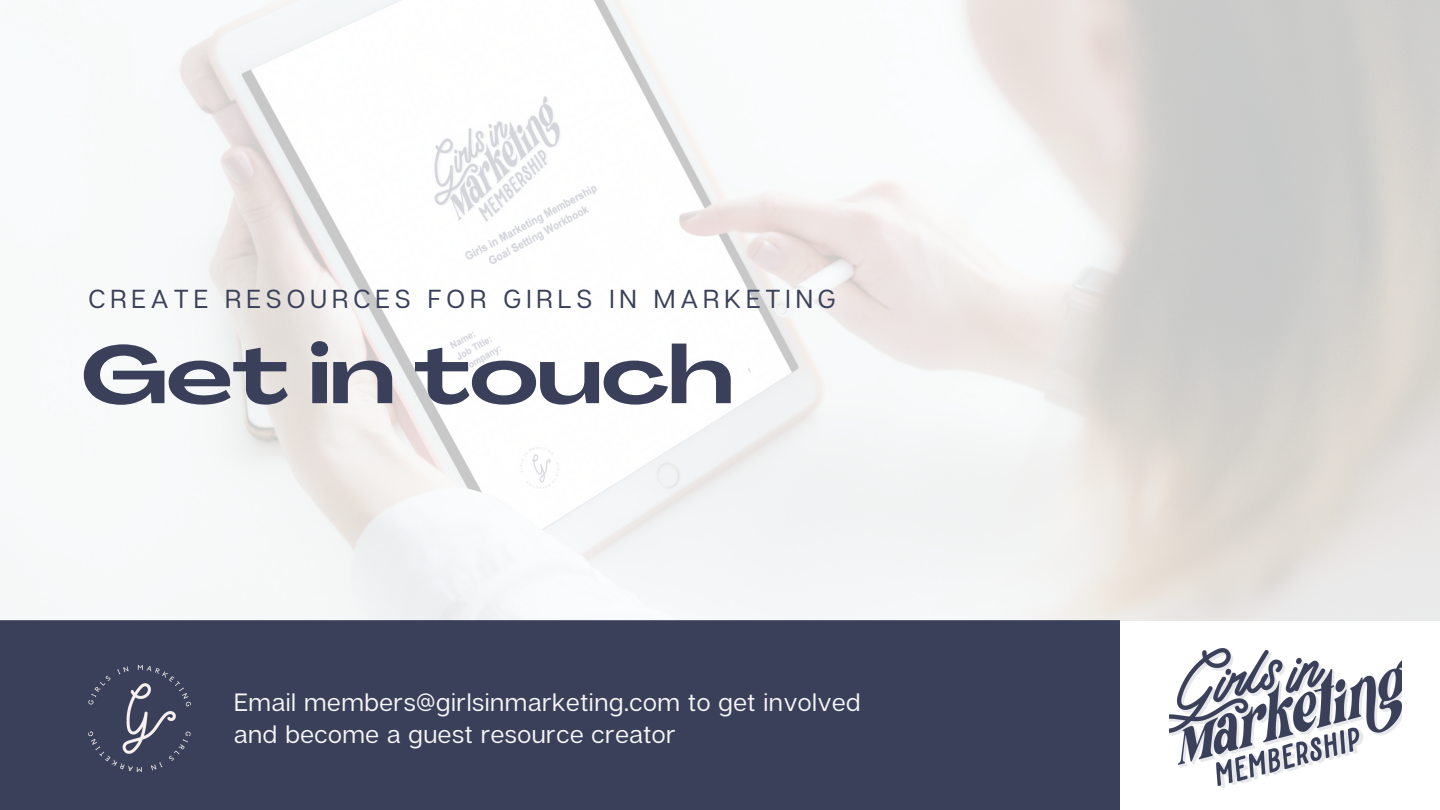
<style>
.page{position:relative;width:1440px;height:810px;background:#fff}
.page>*{position:absolute;margin:0;border:0;box-sizing:border-box;transform-origin:0 0}
.t1{font:700 80.3px "Agrandir Grand";letter-spacing:-.01em;color:#3a405a}
.t2{font:26px "Articulat CF";letter-spacing:.19em;color:#3a405a}
.t3{font:25px/32.2px "Articulat CF";letter-spacing:.025em;color:#f6f6f6}
</style>
<div class="page">
<div style="left:0;top:620px;width:1120px;height:190px;background:#3a405a"></div>
<img style="left:1169px;top:648px;width:232px;height:140px">
<img style="left:88px;top:665px;width:102px;height:107px">
<img style="left:177px;top:0;width:1263px;height:620px">
<p class="t2" style="left:88px;top:283px;width:749px">CREATE RESOURCES FOR GIRLS IN MARKETING</p>
<h1 class="t1" style="left:81px;top:343px;width:654px">Get in touch</h1>
<p class="t3" style="left:234px;top:685px;width:628px">Email members@girlsinmarketing.com to get involved and become a guest resource creator</p>
</div>
